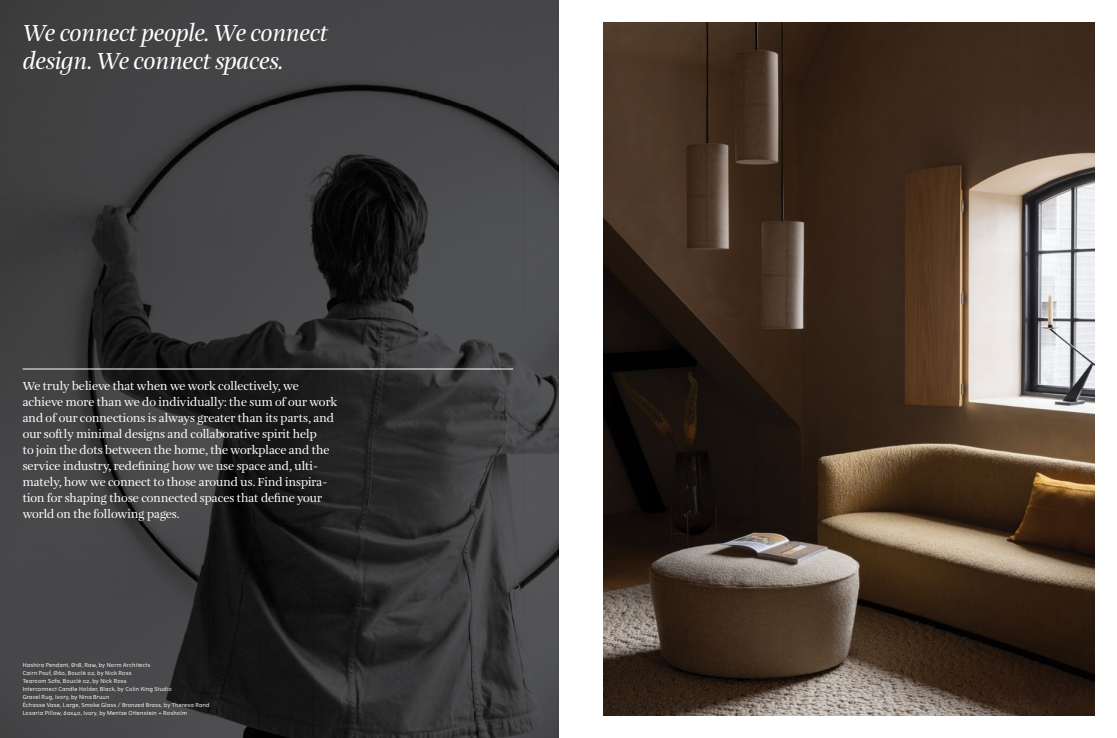
<style>
.page{position:relative;width:1117px;height:738px;background:#fff}
.page>*{position:absolute;margin:0;border:0;box-sizing:border-box;transform-origin:0 0}
.t1{font:italic 24px/28px "Amalia Pro";letter-spacing:-.01em;color:#fff}
.t2{font:12px/16px "Amalia Pro";color:#fff}
.t3{font:5.5px/8px "The Wave";letter-spacing:.035em;color:#fff}
</style>
<div class="page">
<img style="left:0;top:0;width:558px;height:737px">
<hr style="left:23px;top:368px;width:490px;height:1px;background:#fff">
<img style="left:604px;top:23px;width:490px;height:691px">
<h1 class="t1" style="left:23px;top:20px;width:307px">We connect people. We connect design. We connect spaces.</h1>
<p class="t2" style="left:23px;top:378px;width:316px">We truly believe that when we work collectively, we achieve more than we do individually: the sum of our work and of our connections is always greater than its parts, and our softly minimal designs and collaborative spirit help<br>to join the dots between the home, the workplace and the service industry, redefining how we use space and, ulti&shy;mately, how we connect to those around us. Find inspira&shy;tion for shaping those connected spaces that define your world on the following pages.</p>
<p class="t3" style="left:23px;top:660px;width:189px">Hashira Pendant, Ø18, Raw, by Norm Architects<br>Cairn Pouf, Ø60, Bouclé 02, by Nick Ross<br>Tearoom Sofa, Bouclé 02, by Nick Ross<br>Interconnect Candle Holder, Black, by Colin King Studio<br>Gravel Rug, Ivory, by Nina Bruun<br>Échasse Vase, Large, Smoke Glass / Bronzed Brass, by Theresa Rand Losaria Pillow, 60x40, Ivory, by Mentze Ottenstein + Rosholm</p>
</div>
